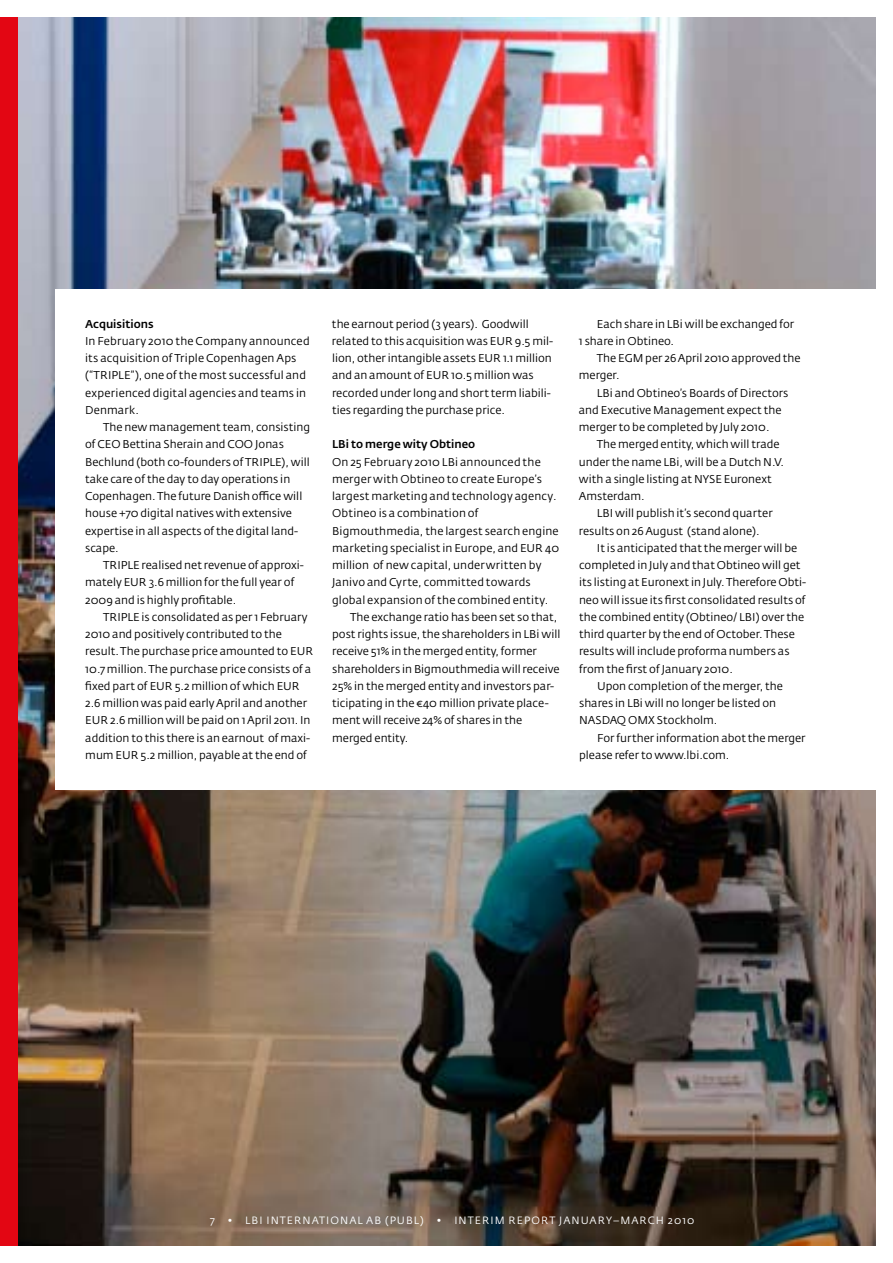
<style>
.page{position:relative;width:893px;height:1263px;background:#fff}
.page>*{position:absolute;margin:0;border:0;box-sizing:border-box;transform-origin:0 0}
.t1{font:11.25px/17.2px "L Bi Fedra";color:#000}
.t2{font:500 11.25px "L Bi Fedra";color:#000}
.t3{font:10.5px "L Bi Fedra";letter-spacing:.1em;color:#fff}
</style>
<div class="page">
<img style="left:17px;top:17px;width:859px;height:1228px">
<div style="left:0;top:17px;width:17px;height:1229px;background:#e30613"></div>
<div style="left:55px;top:289px;width:838px;height:501px;background:#fff"></div>
<p class="t2" style="left:85px;top:317px;width:70px">Acquisitions</p>
<p class="t1" style="left:85px;top:333px;width:226px">In February 2010the Company announced its acquisition of Triple Copenhagen Aps (“TRIPLE”), one of the most successful and experienced digital agencies and teams in Denmark.</p>
<p class="t1" style="left:103px;top:419px;width:209px">The new management team, consisting</p>
<p class="t1" style="left:85px;top:436px;width:17px">of CEO</p>
<p class="t1" style="left:123px;top:436px;width:110px">Bettina Sherain and COOJ</p>
<p class="t1" style="left:85px;top:436px;width:226px;text-indent:173px">onas<br>Bechlund (both co-founders of TRIPLE), will take care of the day to day operations in<br>Copenhagen. The future Danish office will house +70 digital natives with extensive expertise in all aspects of the digital land&shy;scape.</p>
<p class="t1" style="left:85px;top:557px;width:220px;text-indent:18px">TRIPLE realised net revenue of approxi&shy;mately EUR</p>
<p class="t1" style="left:85px;top:574px;width:211px;text-indent:64px">3.6 million for the full year of<br>2009 and is highly profitable.</p>
<p class="t1" style="left:85px;top:609px;width:228px;text-indent:18px">TRIPLE is consolidated as per 1 February 2010 and positively contributed to the result. The purchase price amounted to EUR 10.7 million. The purchase price consists of a fixed part of EUR</p>
<p class="t1" style="left:85px;top:678px;width:223px;text-indent:89px">5.2 million of which EUR<br>2.6 million was paid early April and another<br>EUR</p>
<p class="t1" style="left:85px;top:712px;width:227px;text-align:justify;text-indent:25px">2.6 million will be paid on 1 April 2011. In addition to this there is an earnout of maxi&shy;mum EUR</p>
<p class="t1" style="left:141px;top:746px;width:168px">5.2 million, payable at the end of</p>
<p class="t1" style="left:332px;top:315px;width:198px">the earnout period (3 years). Goodwill related to this acquisition was EUR</p>
<p class="t1" style="left:515px;top:332px;width:40px">9.5 mil-</p>
<p class="t1" style="left:332px;top:350px;width:151px">lion, other intangible assets EUR</p>
<p class="t1" style="left:503px;top:350px;width:50px">1.1 million</p>
<p class="t1" style="left:332px;top:367px;width:99px">and an amount of EUR</p>
<p class="t1" style="left:332px;top:367px;width:220px;text-indent:119px">10.5 million was recorded under long and short term liabili&shy;ties regarding the purchase price.</p>
<p class="t2" style="left:332px;top:437px;width:145px">LBi to merge wity Obtineo</p>
<p class="t1" style="left:332px;top:453px;width:228px">On 25 February 2010LBi announced the merger with O btineo to create Europe’s largest marketing and technology agency.<br>Obtineo is a combination of Bigmouthmedia, the largest search engine marketing specialist in Europe, and EUR</p>
<p class="t1" style="left:545px;top:539px;width:16px">40</p>
<p class="t1" style="left:332px;top:557px;width:211px">million of new capital, underwritten by</p>
<p class="t1" style="left:332px;top:574px;width:200px">Janivo and Cyrte, committed towards</p>
<p class="t1" style="left:332px;top:591px;width:218px">global expansion of the combined entity.</p>
<p class="t1" style="left:350px;top:608px;width:209px">The exchange ratio has been set so that,</p>
<p class="t1" style="left:332px;top:626px;width:230px">post rights issue, the shareholders in LBi will</p>
<p class="t1" style="left:332px;top:643px;width:206px">receive 51% in the merged entity, former</p>
<p class="t1" style="left:332px;top:660px;width:229px">shareholders in Bigmouthmedia will receive</p>
<p class="t1" style="left:332px;top:677px;width:224px">25% in the merged entity and investors par-</p>
<p class="t1" style="left:332px;top:695px;width:218px">ticipating in the €40 million private place-</p>
<p class="t1" style="left:332px;top:712px;width:192px">ment will receive 24% of shares in the</p>
<p class="t1" style="left:332px;top:729px;width:78px">merged entity.</p>
<p class="t1" style="left:579px;top:315px;width:217px;text-indent:18px">Each share in LBi will be exchanged for<br>1 share in Obtineo.</p>
<p class="t1" style="left:579px;top:350px;width:223px;text-indent:18px">The EGM per 26 April 2010 approved the merger.</p>
<p class="t1" style="left:579px;top:384px;width:211px;text-indent:18px">LBi and Obtineo’s Boards of Directors and Executive M anagement expect the merger to be completed by J uly 2010.</p>
<p class="t1" style="left:579px;top:436px;width:207px;text-indent:18px">The merged entity, which will trade under the name LBi, will be a Dutch N .V. with a single listing at NYSEEuronext<br>Amsterdam.</p>
<p class="t1" style="left:579px;top:505px;width:195px;text-indent:18px">LBI will publish it’s second quarter results on 26 August (stand alone).</p>
<p class="t1" style="left:597px;top:539px;width:202px">It is anticipated that the merger will be</p>
<p class="t1" style="left:579px;top:557px;width:223px">completed in J uly and that Obtineo will get</p>
<p class="t1" style="left:579px;top:574px;width:229px">its listing at Euronext in J uly. Therefore Obti-</p>
<p class="t1" style="left:579px;top:591px;width:228px">neo will issue its first consolidated results of</p>
<p class="t1" style="left:579px;top:608px;width:227px">the combined entity (Obtineo/ LBI) over the</p>
<p class="t1" style="left:579px;top:626px;width:217px">third quarter by the end of October. These</p>
<p class="t1" style="left:579px;top:643px;width:212px">results will include proforma numbers as</p>
<p class="t1" style="left:579px;top:660px;width:155px">from the first of January 2010.</p>
<p class="t1" style="left:597px;top:677px;width:187px">U pon completion of the merger, the</p>
<p class="t1" style="left:579px;top:695px;width:199px">shares in LBi will no longer be listed on</p>
<p class="t1" style="left:579px;top:712px;width:56px">-NASDAQ OM</p>
<p class="t1" style="left:648px;top:712px;width:71px">X Stockholm.</p>
<p class="t1" style="left:597px;top:729px;width:210px">For further information abot the merger</p>
<p class="t1" style="left:579px;top:746px;width:152px">please refer to www.lbi.com.</p>
<p class="t3" style="left:210px;top:1215px;width:486px">7 • LBI Internati onalAB (publ) • i nteri m report january–March 2010</p>
</div>
